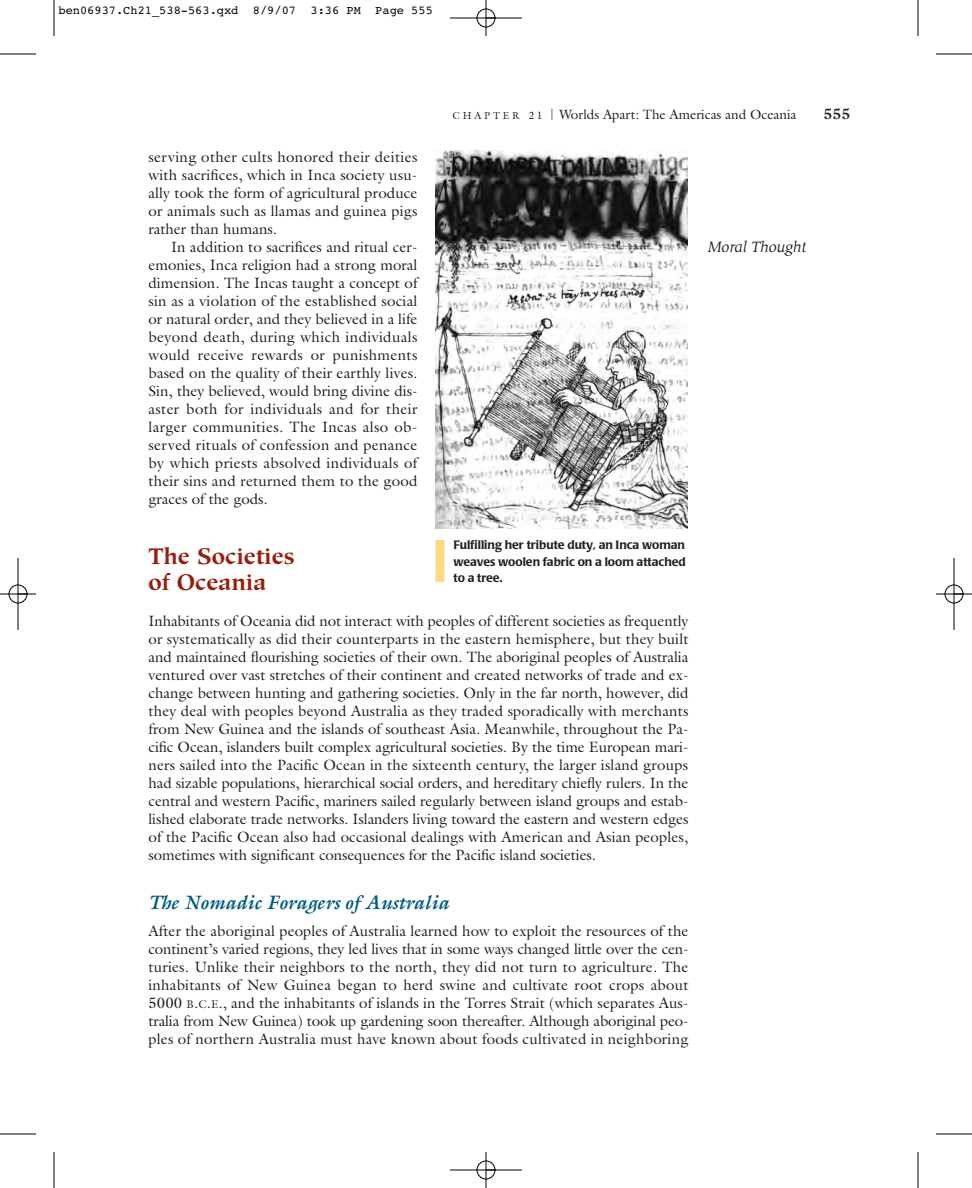
<style>
.page{position:relative;width:972px;height:1188px;background:#fff}
.page>*{position:absolute;margin:0;border:0;box-sizing:border-box;transform-origin:0 0}
.t1{font:700 22.5px/25.5px "Hiroshige";color:#952011}
.t2{font:italic 700 19.5px "Galliard";color:#005b7f}
.t3{font:15px/18px "Galliard";letter-spacing:.01em;color:#231f20;text-align:justify}
.t4{font:italic 15px "Hiroshige";color:#231f20}
.t5{font:700 15px "Galliard";color:#231f20}
.t6{font:13.5px "Galliard";color:#231f20}
.t7{font:500 12px/16.5px "Poppl Laudatio";color:#231f20;text-align:justify}
.t8{font:12px "Courier";color:#000}
.s1{font-size:10.2px}
.s2{font-size:10.5px}
.s3{font-size:11.25px}
</style>
<div class="page">
<img style="left:435px;top:151px;width:252px;height:378px">
<div style="left:435px;top:540px;width:9px;height:42px;background:#fed786"></div>
<hr style="left:54px;top:0;width:1px;height:36px;background:#000">
<hr style="left:0;top:54px;width:36px;height:1px;background:#000">
<hr style="left:918px;top:0;width:1px;height:36px;background:#000">
<hr style="left:936px;top:54px;width:36px;height:1px;background:#000">
<hr style="left:54px;top:1152px;width:1px;height:36px;background:#000">
<hr style="left:0;top:1134px;width:36px;height:1px;background:#000">
<hr style="left:918px;top:1152px;width:1px;height:36px;background:#000">
<hr style="left:936px;top:1134px;width:36px;height:1px;background:#000">
<hr style="left:450px;top:18px;width:72px;height:1px;background:#000">
<hr style="left:450px;top:1170px;width:72px;height:1px;background:#000">
<hr style="left:18px;top:558px;width:1px;height:72px;background:#000">
<hr style="left:954px;top:558px;width:1px;height:72px;background:#000">
<hr style="left:486px;top:0;width:1px;height:36px;background:#000">
<hr style="left:486px;top:1152px;width:1px;height:36px;background:#000">
<hr style="left:0;top:594px;width:36px;height:1px;background:#000">
<hr style="left:936px;top:594px;width:36px;height:1px;background:#000">
<div style="left:477px;top:9px;width:18px;height:18px;border:1px solid #000;border-radius:50%"></div>
<div style="left:477px;top:1161px;width:18px;height:18px;border:1px solid #000;border-radius:50%"></div>
<div style="left:9px;top:585px;width:18px;height:18px;border:1px solid #000;border-radius:50%"></div>
<div style="left:945px;top:585px;width:18px;height:18px;border:1px solid #000;border-radius:50%"></div>
<p class="t8" style="left:58px;top:6px;width:376px">ben06937.Ch21_538-563.qxd 8/9/07 3:36 PM Page 555</p>
<p class="t6" style="left:452px;top:109px;width:346px"><span class="s1">C H A P T E R</span> <span class="s2">2 1</span> <span class="s3">|</span> Worlds Apart: The Americas and Oceania</p>
<p class="t5" style="left:824px;top:108px;width:28px">555</p>
<p class="t3" style="left:149px;top:150px;width:270px">serving other cults honored their deities with sacrifices, which in Inca society usu&shy;ally took the form of agricultural produce or animals such as llamas and guinea pigs rather than humans.</p>
<p class="t3" style="left:149px;top:240px;width:271px;text-indent:22px">In addition to sacrifices and ritual cer&shy;emonies, Inca religion had a strong moral dimension. The Incas taught a concept of sin as a violation of the established social or natural order, and they believed in a life beyond death, during which individuals would receive rewards or punishments based on the quality of their earthly lives.<br>Sin, they believed, would bring divine dis&shy;aster both for individuals and for their larger communities. The Incas also ob&shy;served rituals of confession and penance by which priests absolved individuals of their sins and returned them to the good graces of the gods.</p>
<h1 class="t1" style="left:148px;top:546px;width:148px">The Societies of Oceania</h1>
<p class="t3" style="left:148px;top:613px;width:542px">Inhabitants of Oceania did not interact with peoples of different societies as frequently or systematically as did their counterparts in the eastern hemisphere, but they built and maintained flourishing societies of their own. The aboriginal peoples of Australia ventured over vast stretches of their continent and created networks of trade and ex&shy;change between hunting and gathering societies. Only in the far north, however, did they deal with peoples beyond Australia as they traded sporadically with merchants from New Guinea and the islands of southeast Asia. Meanwhile, throughout the Pa&shy;cific Ocean, islanders built complex agricultural societies. By the time European mari&shy;ners sailed into the Pacific Ocean in the sixteenth century, the larger island groups had sizable populations, hierarchical social orders, and hereditary chiefly rulers. In the central and western Pacific, mariners sailed regularly between island groups and estab&shy;lished elaborate trade networks. Islanders living toward the eastern and western edges of the Pacific Ocean also had occasional dealings with American and Asian peoples, sometimes with significant consequences for the Pacific island societies.</p>
<h2 class="t2" style="left:148px;top:895px;width:302px">The Nomadic Foragers of Australia</h2>
<p class="t3" style="left:148px;top:924px;width:542px">After the aboriginal peoples of Australia learned how to exploit the resources of the continent’s varied regions, they led lives that in some ways changed little over the cen&shy;turies. Unlike their neighbors to the north, they did not turn to agriculture. The inhabitants of New Guinea began to herd swine and cultivate root crops about 5000 <span class="s3">B</span>.<span class="s3">C</span>.<span class="s3">E</span>., and the inhabitants of islands in the Torres Strait (which separates Aus&shy;tralia from New Guinea) took up gardening soon thereafter. Although aboriginal peo&shy;ples of northern Australia must have known about foods cultivated in neighboring</p>
<p class="t7" style="left:453px;top:538px;width:234px">Fulfilling her tribute duty, an Inca woman weaves woolen fabric on a loom attached to a tree.</p>
<p class="t4" style="left:708px;top:241px;width:100px">Moral Thought</p>
</div>
